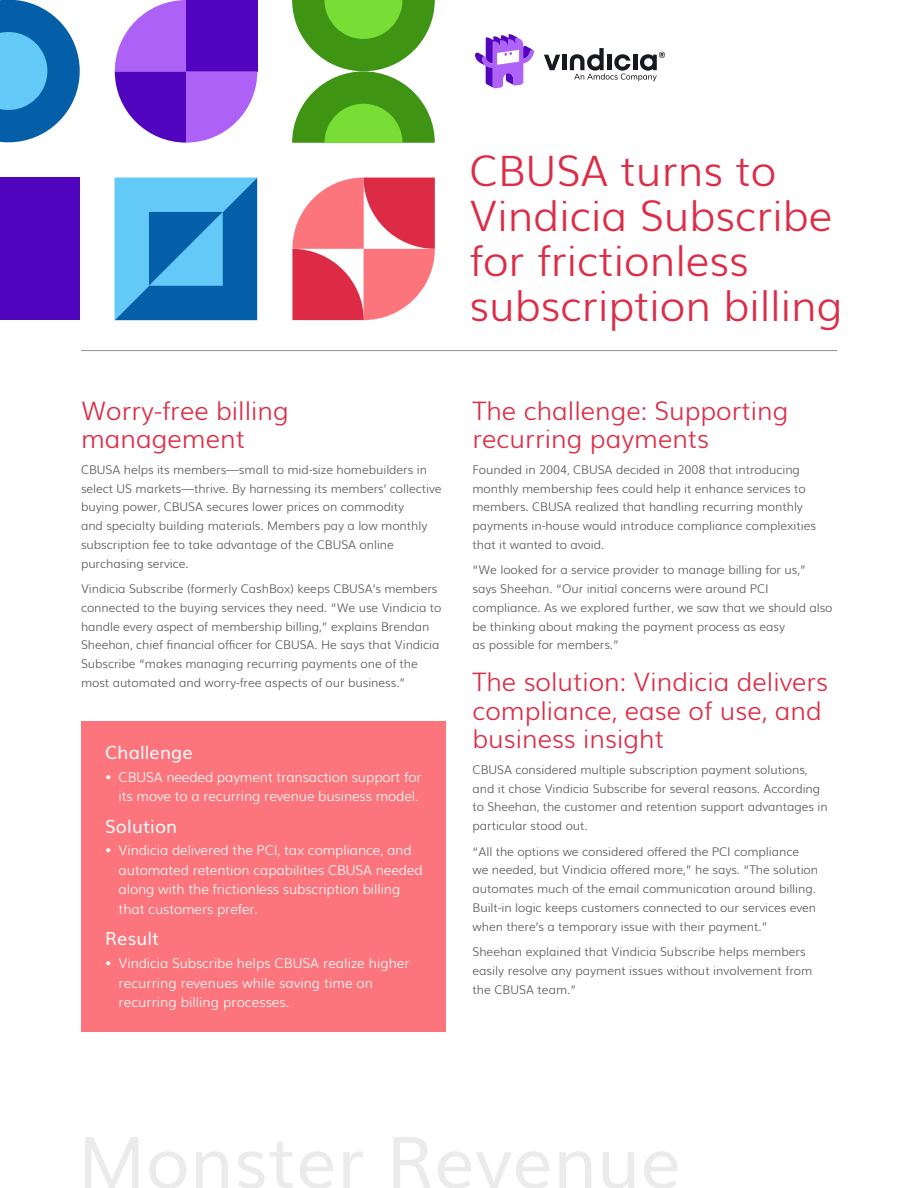
<style>
.page{position:relative;width:918px;height:1188px;background:#fff}
.page>*{position:absolute;margin:0;border:0;box-sizing:border-box;transform-origin:0 0}
.Headline{font:300 42px/45px "Muli";color:#dd2c46}
.Subhead_1{font:300 25.5px/28.5px "Muli";color:#dd2c46}
.Sidebar_Paragraph__S{font:18px "Muli";letter-spacing:.01em;color:#fff}
.Bullets-on_white{font:300 13.5px/19.5px "Muli";letter-spacing:-.01em;color:#fff}
.Paragraph{font:300 12px/18.8px "Muli";letter-spacing:-.005em;color:#58595b}
</style>
<div class="page">
<svg style="left:475px;top:34px;width:59px;height:55px"></svg>
<hr style="left:562px;top:55px;width:4px;height:15px;background:#161920">
<svg style="left:544px;top:55px;width:16px;height:15px"></svg>
<svg style="left:570px;top:48px;width:95px;height:33px"></svg>
<hr style="left:81px;top:350px;width:756px;height:1px;background:#919195">
<div style="left:81px;top:721px;width:365px;height:311px;background:#fc757c"></div>
<svg style="left:292px;top:0;width:143px;height:143px"></svg>
<svg style="left:0;top:0;width:80px;height:142px"></svg>
<div style="left:0;top:178px;width:80px;height:142px;background:#5205bf"></div>
<svg style="left:292px;top:178px;width:143px;height:142px"></svg>
<svg style="left:115px;top:178px;width:142px;height:142px;background:#3493cf"></svg>
<svg style="left:115px;top:0;width:142px;height:143px"></svg>
<p class="Subhead_1" style="left:81px;top:395px;width:209px">Worry-free billing management</p>
<p class="Paragraph" style="left:81px;top:459px;width:362px">CBUSA helps its members—small to mid-size homebuilders in select US markets—thrive. By harnessing its members’ collective buying power, CBUSA secures lower prices on commodity<br>and specialty building materials. Members pay a low monthly subscription fee to take advantage of the CBUSA online purchasing service.</p>
<p class="Paragraph" style="left:81px;top:579px;width:362px">Vindicia Subscribe (formerly CashBox) keeps CBUSA’s members connected to the buying services they need. “We use Vindicia to handle every aspect of membership billing,” explains Brendan Sheehan, chief financial officer for CBUSA. He says that Vindicia Subscribe “makes managing recurring payments one of the most automated and worry-free aspects of our business.”</p>
<p class="Sidebar_Paragraph__S" style="left:105px;top:738px;width:89px">Challenge</p>
<p class="Bullets-on_white" style="left:105px;top:766px;width:318px;text-align:right">• CBUSA needed payment transaction support for its move to a recurring revenue business model.</p>
<p class="Sidebar_Paragraph__S" style="left:105px;top:811px;width:74px">Solution</p>
<p class="Bullets-on_white" style="left:119px;top:840px;width:306px;text-indent:-14px">• Vindicia delivered the PCI, tax compliance, and automated retention capabilities CBUSA needed along with the frictionless subscription billing that customers prefer.</p>
<p class="Sidebar_Paragraph__S" style="left:105px;top:924px;width:56px">Result</p>
<p class="Bullets-on_white" style="left:119px;top:952px;width:293px;text-indent:-14px">• Vindicia Subscribe helps CBUSA realize higher recurring revenues while saving time on recurring billing processes.</p>
<p class="Headline" style="left:470px;top:145px;width:375px">CBUSA turns to<br>Vindicia Subscribe for frictionless subscription billing</p>
<p class="Subhead_1" style="left:472px;top:395px;width:318px">The challenge: Supporting recurring payments</p>
<p class="Paragraph" style="left:472px;top:459px;width:345px">Founded in 2004, CBUSA decided in 2008 that introducing monthly membership fees could help it enhance services to members. CBUSA realized that handling recurring monthly payments in-house would introduce compliance complexities that it wanted to avoid.</p>
<p class="Paragraph" style="left:472px;top:560px;width:362px">“We looked for a service provider to manage billing for us,” says Sheehan. “Our initial concerns were around PCI compliance. As we explored further, we saw that we should also be thinking about making the payment process as easy<br>as possible for members.”</p>
<p class="Subhead_1" style="left:472px;top:666px;width:357px">The solution: Vindicia delivers compliance, ease of use, and business insight</p>
<p class="Paragraph" style="left:472px;top:759px;width:357px">CBUSA considered multiple subscription payment solutions, and it chose Vindicia Subscribe for several reasons. According to Sheehan, the customer and retention support advantages in particular stood out.</p>
<p class="Paragraph" style="left:472px;top:841px;width:347px">“All the options we considered offered the PCI compliance we needed, but Vindicia offered more,” he says. “The solution automates much of the email communication around billing.<br>Built-in logic keeps customers connected to our services even when there’s a temporary issue with their payment.”</p>
<p class="Paragraph" style="left:472px;top:942px;width:341px">Sheehan explained that Vindicia Subscribe helps members easily resolve any payment issues without involvement from the CBUSA team.”</p>
</div>
